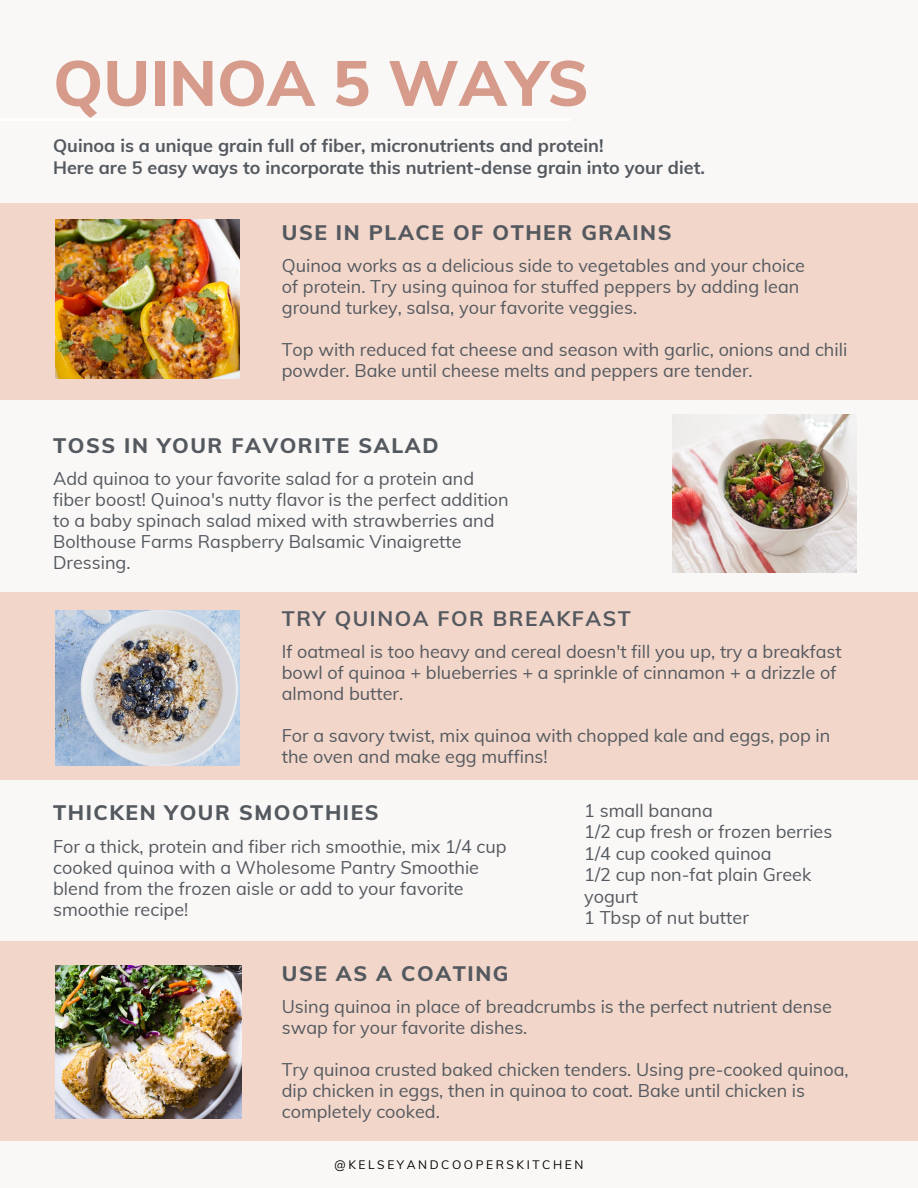
<style>
.page{position:relative;width:918px;height:1188px;background:#faf8f7}
.page>*{position:absolute;margin:0;border:0;box-sizing:border-box;transform-origin:0 0}
.t1{font:800 63px "Muli";color:#d69b8a}
.t2{font:800 21px "Muli";letter-spacing:.075em;color:#54595f}
.t3{font:700 21px "Muli";letter-spacing:.075em;color:#54595f}
.t4{font:18px/21px "Muli";color:#54595f}
.t5{font:700 18px "Muli";color:#54595f}
.t6{font:12px "Muli";letter-spacing:.215em;color:#000}
</style>
<div class="page">
<div style="left:0;top:204px;width:918px;height:196px;background:#f2d6ca"></div>
<img style="left:55px;top:220px;width:185px;height:159px">
<img style="left:672px;top:415px;width:185px;height:157px">
<div style="left:0;top:592px;width:918px;height:188px;background:#f2d6ca"></div>
<img style="left:55px;top:611px;width:185px;height:154px">
<div style="left:0;top:942px;width:918px;height:199px;background:#f2d6ca"></div>
<img style="left:55px;top:966px;width:187px;height:153px">
<p class="t1" style="left:53px;top:43px;width:537px">QUINOA 5 WAYS</p>
<p class="t5" style="left:53px;top:134px;width:552px">Quinoa is a unique grain full of fiber, micronutrients and protein!</p>
<p class="t5" style="left:53px;top:156px;width:653px">Here are 5 easy ways to incorporate this nutrient-dense grain into your diet.</p>
<p class="t2" style="left:282px;top:219px;width:391px">USE IN PLACE OF OTHER GRAINS</p>
<p class="t4" style="left:282px;top:255px;width:525px">Quinoa works as a delicious side to vegetables and your choice</p>
<p class="t4" style="left:282px;top:276px;width:519px">of protein. Try using quinoa for stuffed peppers by adding lean ground turkey, salsa, your favorite veggies.</p>
<p class="t4" style="left:282px;top:339px;width:567px">Top with reduced fat cheese and season with garlic, onions and chili powder. Bake until cheese melts and peppers are tender.</p>
<p class="t2" style="left:53px;top:432px;width:387px">TOSS IN YOUR FAVORITE SALAD</p>
<p class="t4" style="left:53px;top:468px;width:457px">Add quinoa to your favorite salad for a protein and fiber boost! Quinoa's nutty flavor is the perfect addition to a baby spinach salad mixed with strawberries and Bolthouse Farms Raspberry Balsamic Vinaigrette Dressing.</p>
<p class="t3" style="left:282px;top:605px;width:351px">TRY QUINOA FOR BREAKFAST</p>
<p class="t4" style="left:282px;top:641px;width:562px">If oatmeal is too heavy and cereal doesn't fill you up, try a breakfast bowl of quinoa + blueberries + a sprinkle of cinnamon + a drizzle of almond butter.</p>
<p class="t4" style="left:282px;top:725px;width:550px">For a savory twist, mix quinoa with chopped kale and eggs, pop in the oven and make egg muffins!</p>
<p class="t2" style="left:53px;top:799px;width:327px">THICKEN YOUR SMOOTHIES</p>
<p class="t4" style="left:53px;top:835px;width:455px">For a thick, protein and fiber rich smoothie, mix 1/4 cup cooked quinoa with a Wholesome Pantry Smoothie blend from the frozen aisle or add to your favorite smoothie recipe!</p>
<p class="t4" style="left:584px;top:800px;width:130px">1 small banana</p>
<p class="t4" style="left:584px;top:821px;width:250px">1/2 cup fresh or frozen berries</p>
<p class="t4" style="left:584px;top:843px;width:189px">1/4 cup cooked quinoa</p>
<p class="t4" style="left:584px;top:864px;width:229px">1/2 cup non-fat plain Greek yogurt</p>
<p class="t4" style="left:584px;top:907px;width:166px">1 Tbsp of nut butter</p>
<p class="t2" style="left:282px;top:960px;width:228px">USE AS A COATING</p>
<p class="t4" style="left:282px;top:996px;width:552px">Using quinoa in place of breadcrumbs is the perfect nutrient dense swap for your favorite dishes.</p>
<p class="t4" style="left:282px;top:1059px;width:568px">Try quinoa crusted baked chicken tenders. Using pre-cooked quinoa, dip chicken in eggs, then in quinoa to coat. Bake until chicken is completely cooked.</p>
<p class="t6" style="left:335px;top:1157px;width:250px">@KELSEYANDCOOPERSKITCHEN</p>
</div>
